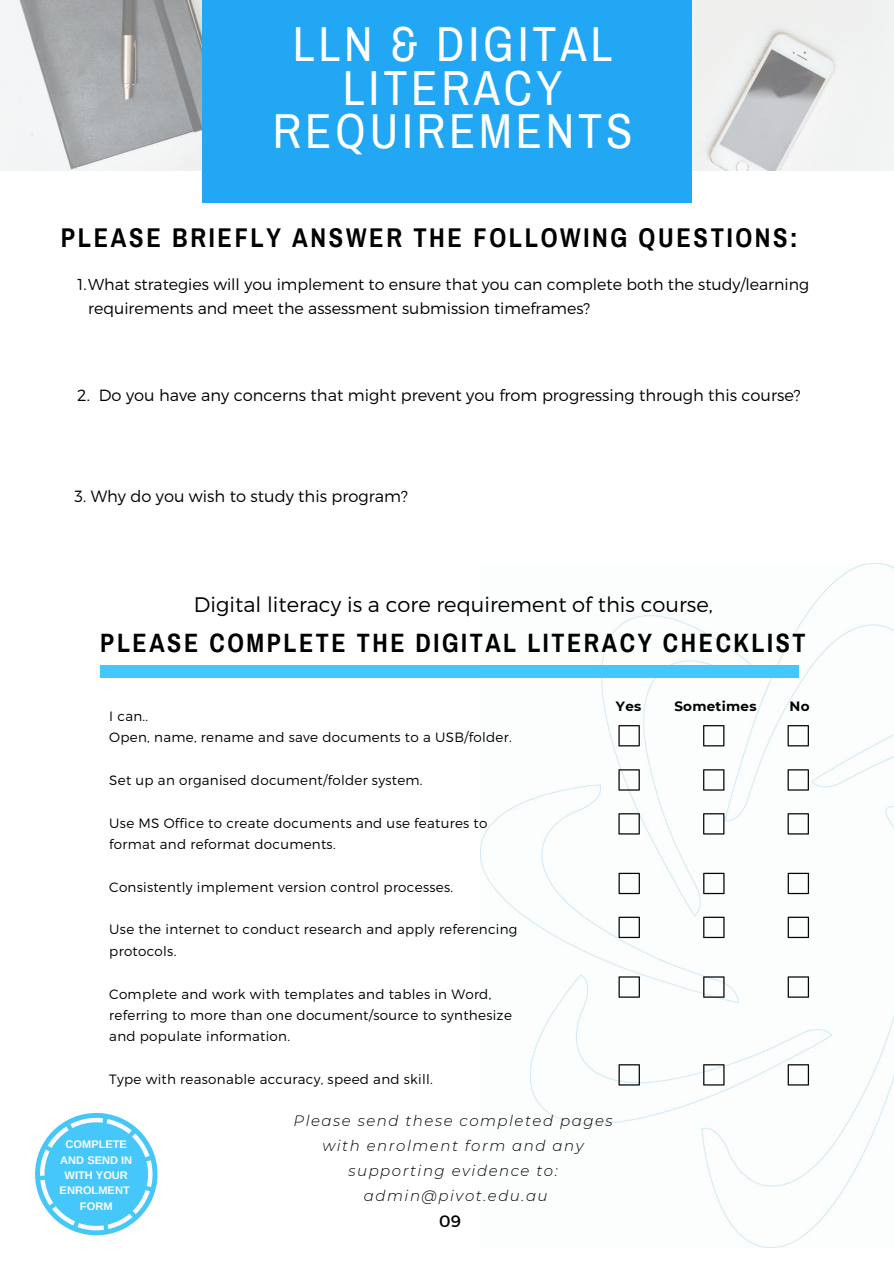
<style>
.page{position:relative;width:894px;height:1264px;background:#fff}
.page>*{position:absolute;margin:0;border:0;box-sizing:border-box;transform-origin:0 0}
.t1{font:48px/43.8px "Archivo Narrow";letter-spacing:.08em;color:#fff;text-align:center}
.t2{font:700 26.4px "Archivo Narrow";letter-spacing:.1em;color:#000}
.t3{font:700 25.95px "Archivo Narrow";letter-spacing:.1em;color:#000}
.t4{font:300 21px "Montserrat";color:#000}
.t5{font:16.5px "Montserrat";color:#000}
.t6{font:300 16.2px "Montserrat";color:#000}
.t7{font:300 15.9px/23.7px "Montserrat";color:#000}
.t8{font:italic 300 15px/24.8px "Montserrat";letter-spacing:.1em;color:#000;text-align:center}
.t9{font:300 13.5px/21.3px "Montserrat";letter-spacing:.02em;color:#000}
.t10{font:700 13.5px "Montserrat";letter-spacing:.02em;color:#000}
.t11{font:700 11.1px/15.3px "Arimo";color:#fbfbfb;text-align:center}
</style>
<div class="page">
<img style="left:0;top:0;width:893px;height:171px">
<div style="left:202px;top:0;width:489px;height:203px;background:#22a7f4"></div>
<img style="left:480px;top:563px;width:413px;height:684px">
<div style="left:100px;top:665px;width:698px;height:13px;background:#46c7f9"></div>
<svg style="left:618px;top:725px;width:21px;height:21px"></svg>
<svg style="left:703px;top:725px;width:21px;height:21px"></svg>
<svg style="left:787px;top:725px;width:21px;height:21px"></svg>
<svg style="left:618px;top:769px;width:21px;height:21px"></svg>
<svg style="left:703px;top:769px;width:21px;height:21px"></svg>
<svg style="left:787px;top:769px;width:21px;height:21px"></svg>
<svg style="left:618px;top:813px;width:21px;height:21px"></svg>
<svg style="left:703px;top:813px;width:21px;height:21px"></svg>
<svg style="left:787px;top:813px;width:21px;height:21px"></svg>
<svg style="left:618px;top:872px;width:21px;height:22px"></svg>
<svg style="left:703px;top:872px;width:21px;height:22px"></svg>
<svg style="left:787px;top:872px;width:21px;height:22px"></svg>
<svg style="left:618px;top:916px;width:21px;height:22px"></svg>
<svg style="left:703px;top:916px;width:21px;height:22px"></svg>
<svg style="left:787px;top:916px;width:21px;height:22px"></svg>
<svg style="left:618px;top:976px;width:21px;height:21px"></svg>
<svg style="left:703px;top:976px;width:21px;height:21px"></svg>
<svg style="left:787px;top:976px;width:21px;height:21px"></svg>
<svg style="left:618px;top:1064px;width:21px;height:21px"></svg>
<svg style="left:703px;top:1064px;width:21px;height:21px"></svg>
<svg style="left:787px;top:1064px;width:21px;height:21px"></svg>
<div style="left:35px;top:1112px;width:122px;height:123px;background:#46c7f9;border-radius:50%"></div>
<svg style="left:40px;top:1117px;width:112px;height:113px"></svg>
<h1 class="t1" style="left:273px;top:23px;width:361px">LLN &amp; DIGITAL<br>LITERACY<br>REQUIREMENTS</h1>
<h2 class="t2" style="left:61px;top:224px;width:738px">PLEASE BRIEFLY ANSWER THE FOLLOWING QUESTIONS:</h2>
<p class="t7" style="left:88px;top:271px;width:722px;text-indent:-11px">1.What strategies will you implement to ensure that you can complete both the study/learning requirements and meet the assessment submission timeframes?</p>
<p class="t6" style="left:77px;top:385px;width:724px">2. Do you have any concerns that might prevent you from progressing through this course?</p>
<p class="t6" style="left:74px;top:486px;width:335px">3. Why do you wish to study this program?</p>
<h3 class="t4" style="left:194px;top:590px;width:520px">Digital literacy is a core requirement of this course,</h3>
<h3 class="t3" style="left:100px;top:629px;width:706px">PLEASE COMPLETE THE DIGITAL LITERACY CHECKLIST</h3>
<p class="t9" style="left:109px;top:704px;width:404px">I can..<br>Open, name, rename and save documents to a USB/folder.</p>
<p class="t9" style="left:109px;top:768px;width:315px">Set up an organised document/folder system.</p>
<p class="t9" style="left:109px;top:811px;width:379px">Use MS Office to create documents and use features to format and reformat documents.</p>
<p class="t9" style="left:109px;top:875px;width:345px">Consistently implement version control processes.</p>
<p class="t9" style="left:109px;top:918px;width:409px">Use the internet to conduct research and apply referencing protocols.</p>
<p class="t9" style="left:109px;top:982px;width:404px">Complete and work with templates and tables in Word, referring to more than one document/source to synthesize and populate information.</p>
<p class="t9" style="left:109px;top:1067px;width:325px">Type with reasonable accuracy, speed and skill.</p>
<p class="t10" style="left:615px;top:698px;width:27px">Yes</p>
<p class="t10" style="left:674px;top:698px;width:84px">Sometimes</p>
<p class="t10" style="left:789px;top:698px;width:22px">No</p>
<p class="t11" style="left:60px;top:1136px;width:74px">COMPLETE<br>AND SEND IN<br>WITH YOUR<br>ENROLMENT<br>FORM</p>
<p class="t8" style="left:293px;top:1108px;width:321px">Please send these completed pages with enrolment form and any supporting evidence to: admin@pivot.edu.au</p>
<p class="t5" style="left:439px;top:1210px;width:23px">09</p>
</div>
